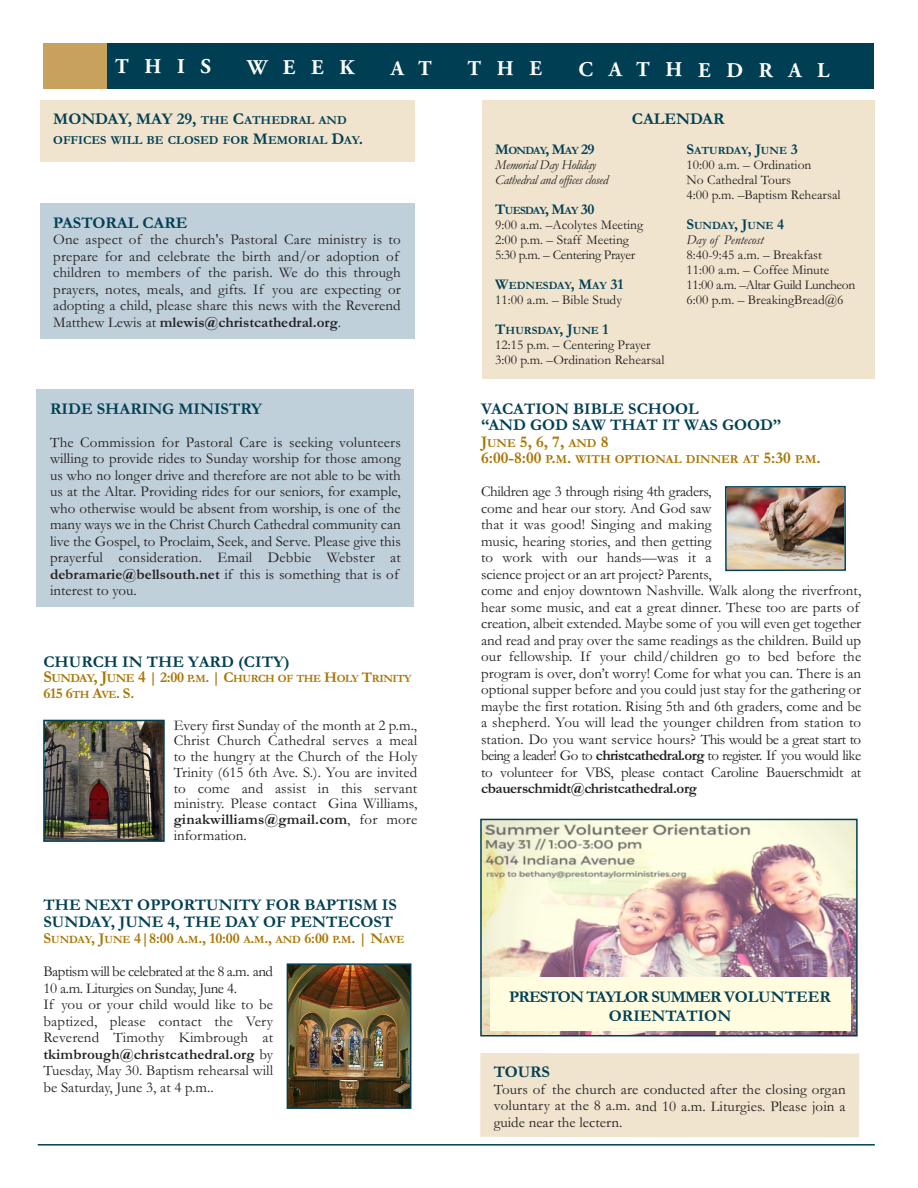
<style>
.page{position:relative;width:918px;height:1188px;background:#fff}
.page>*{position:absolute;margin:0;border:0;box-sizing:border-box;transform-origin:0 0}
.t1{font:700 21px "Adobe Garamond Pro";letter-spacing:.75em;color:#fff}
.t2{font:700 16.5px/16.5px "Garamond";color:#003f53}
.t3{font:700 16.5px/19.8px "Garamond";letter-spacing:-.04em;color:#003f53;text-align:center}
.t4{font:15px/16.5px "Garamond";color:#231f20}
.t5{font:700 15px "Garamond";letter-spacing:-.01em;color:#a97400}
.t6{font:700 15px "Garamond";letter-spacing:-.025em;color:#231f20}
.t7{font:13.5px/15px "Garamond";color:#231f20}
.t8{font:italic 13.5px/15px "Garamond";letter-spacing:-.025em;color:#231f20}
.t9{font:italic 13.5px "Garamond";color:#231f20}
.t10{font:700 12.3px "Garamond";color:#a97400}
.t11{font:700 12.3px "Garamond";color:#003f53}
.t12{font:700 11.25px "Garamond";color:#003f53}
.t13{font:700 11.25px "Garamond";letter-spacing:-.035em;color:#a97400}
.t14{font:700 11.25px "Garamond";letter-spacing:-.065em;color:#003f53}
.s1{font-size:12.3px}
.s2{font-size:16.5px}
.s3{font-weight:700}
.s4{font-size:12.45px}
.s5{font-size:15px}
.s6{font-size:11.25px}
.s7{color:#a97400}
.s8{font-size:12.3px;color:#a97400}
</style>
<div class="page">
<div style="left:47px;top:43px;width:826px;height:45px;background:#003f53"></div>
<div style="left:43px;top:43px;width:63px;height:45px;background:#c8a25d"></div>
<hr style="left:38px;top:1144px;width:837px;height:2px;background:#003f53">
<div style="left:482px;top:141px;width:393px;height:238px;background:#f0e4cf"></div>
<div style="left:482px;top:100px;width:393px;height:41px;background:#f0e4cf"></div>
<img style="left:46px;top:723px;width:116px;height:116px">
<div style="left:43px;top:720px;width:122px;height:122px;border:2px solid #003f53"></div>
<div style="left:480px;top:1053px;width:379px;height:84px;background:#f0e4cf"></div>
<div style="left:40px;top:100px;width:374px;height:61px;background:#f0e4cf"></div>
<img style="left:483px;top:822px;width:372px;height:211px">
<div style="left:480px;top:819px;width:378px;height:217px;border:2px solid #003f53"></div>
<div style="left:490px;top:977px;width:360px;height:54px;background:#fffce0"></div>
<img style="left:290px;top:966px;width:118px;height:140px">
<div style="left:287px;top:963px;width:124px;height:146px;border:2px solid #003f53"></div>
<img style="left:728px;top:489px;width:115px;height:79px">
<div style="left:725px;top:486px;width:121px;height:85px;border:2px solid #003f53"></div>
<div style="left:40px;top:204px;width:374px;height:135px;background:#c0d0da"></div>
<div style="left:37px;top:390px;width:377px;height:217px;background:#c0d0da"></div>
<h1 class="t1" style="left:115px;top:58px;width:98px">THIS</h1>
<h1 class="t1" style="left:247px;top:59px;width:109px">WEEK</h1>
<h1 class="t1" style="left:391px;top:60px;width:42px">A T</h1>
<h1 class="t1" style="left:468px;top:60px;width:76px">THE</h1>
<h1 class="t1" style="left:579px;top:62px;width:253px">CATHEDRAL</h1>
<p class="t2" style="left:53px;top:111px;width:295px">MONDAY, MAY 29, <span class="s1">THE</span> C<span class="s1">ATHEDRAL AND</span></p>
<p class="t11" style="left:53px;top:133px;width:312px">OFFICES WILL BE CLOSED FOR <span class="s2">M</span>EMORIAL <span class="s2">D</span>AY<span class="s2">.</span></p>
<p class="t2" style="left:53px;top:214px;width:136px">PASTORAL CARE</p>
<p class="t4" style="left:53px;top:231px;width:349px">One aspect of the church's Pastoral Care ministry is to prepare for and celebrate the birth and/or adoption of children to members of the parish. We do this through prayers, notes, meals, and gifts. If you are expecting or adopting a child, please share this news with the Reverend Matthew Lewis at <span class="s3">mlewis@christcathedral.org</span>.</p>
<p class="t2" style="left:50px;top:400px;width:213px">RIDE SHARING MINISTRY</p>
<p class="t4" style="left:50px;top:433px;width:352px">The Commission for Pastoral Care is seeking volunteers willing to provide rides to Sunday worship for those among us who no longer drive and therefore are not able to be with us at the Altar. Providing rides for our seniors, for example, who otherwise would be absent from worship, is one of the many ways we in the Christ Church Cathedral community can live the Gospel, to Proclaim, Seek, and Serve. Please give this prayerful consideration. Email Debbie Webster at <span class="s3">debramarie@bellsouth.net</span> if this is something that is of interest to you.</p>
<p class="t2" style="left:43px;top:653px;width:248px">CHURCH IN THE YARD (CITY)</p>
<p class="t13" style="left:43px;top:672px;width:369px"><span class="s2">S</span><span class="s4">UNDAY</span><span class="s2">, J</span><span class="s4">UNE</span> <span class="s2">4</span> <span class="s5">| 2:00</span> P<span class="s5">.</span>M<span class="s5">. | C</span>HURCH OF THE <span class="s5">H</span>OLY <span class="s5">T</span>RINITY</p>
<p class="t5" style="left:44px;top:684px;width:92px">615 6<span class="s6">TH</span> A<span class="s6">VE</span>. S.</p>
<p class="t4" style="left:174px;top:717px;width:245px;line-height:15.8px;text-align:justify">Every first Sunday of the month at 2 p.m., Christ Church Cathedral serves a meal to the hungry at the Church of the Holy Trinity (615 6th Ave. S.). You are invited to come and assist in this servant ministry. Please contact Gina Williams, <span class="s3">ginakwilliams@gmail.com</span>, for more information.</p>
<p class="t2" style="left:43px;top:896px;width:355px">THE NEXT OPPORTUNITY FOR BAPTISM IS<br>SUNDAY, JUNE 4, THE DAY OF PENTECOST</p>
<p class="t5" style="left:43px;top:929px;width:363px">S<span class="s6">UNDAY</span>, J<span class="s6">UNE</span> 4|8:00 <span class="s6">A</span>.<span class="s6">M</span>., 10:00 <span class="s6">A</span>.<span class="s6">M</span>., <span class="s6">AND</span> 6:00 <span class="s6">P</span>.<span class="s6">M</span>. | N<span class="s6">AVE</span></p>
<p class="t4" style="left:43px;top:963px;width:231px">Baptism will be celebrated at the 8 a.m. and 10 a.m. Liturgies on Sunday, June 4.<br>If you or your child would like to be baptized, please contact the Very Reverend Timothy Kimbrough at <span class="s3">tkimbrough@christcathedral.org</span> by Tuesday, May 30. Baptism rehearsal will be Saturday, June 3, at 4 p.m..</p>
<p class="t2" style="left:632px;top:111px;width:94px">CALENDAR</p>
<p class="t12" style="left:495px;top:144px;width:101px"><span class="s5">M</span>ONDAY<span class="s5">, M</span>AY <span class="s5">29</span></p>
<p class="t8" style="left:495px;top:157px;width:114px">Memorial Day Holiday<br>Cathedral and offices closed</p>
<p class="t14" style="left:495px;top:204px;width:101px"><span class="s5">T</span>UESDAY<span class="s5">, M</span>AY <span class="s5">30</span></p>
<p class="t7" style="left:495px;top:217px;width:149px">9:00 a.m. –Acolytes Meeting<br>2:00 p.m. – Staff Meeting<br>5:30 p.m. – Centering Prayer</p>
<p class="t12" style="left:495px;top:279px;width:130px"><span class="s5">W</span>EDNESDAY<span class="s5">, M</span>AY <span class="s5">31</span></p>
<p class="t7" style="left:495px;top:292px;width:128px">11:00 a.m. – Bible Study</p>
<p class="t12" style="left:495px;top:324px;width:115px"><span class="s5">T</span>HURSDAY<span class="s5">, J</span>UNE <span class="s5">1</span></p>
<p class="t7" style="left:495px;top:337px;width:171px">12:15 p.m. – Centering Prayer<br>3:00 p.m. –Ordination Rehearsal</p>
<p class="t12" style="left:686px;top:144px;width:113px"><span class="s5">S</span>ATURDAY<span class="s5">, J</span>UNE <span class="s5">3</span></p>
<p class="t7" style="left:686px;top:157px;width:156px">10:00 a.m. – Ordination<br>No Cathedral Tours<br>4:00 p.m. –Baptism Rehearsal</p>
<p class="t12" style="left:686px;top:219px;width:99px"><span class="s5">S</span>UNDAY<span class="s5">, J</span>UNE <span class="s5">4</span></p>
<p class="t9" style="left:686px;top:232px;width:79px">Day of Pentecost</p>
<p class="t7" style="left:686px;top:247px;width:170px">8:40-9:45 a.m. – Breakfast<br>11:00 a.m. – Coffee Minute<br>11:00 a.m. –Altar Guild Luncheon<br>6:00 p.m. – BreakingBread@6</p>
<p class="t2" style="left:481px;top:400px;width:302px">VACATION BIBLE SCHOOL<br>“AND GOD SAW THAT IT WAS GOOD”<br><span class="s7">J</span><span class="s8">UNE</span> <span class="s7">5, 6, 7,</span> <span class="s8">AND</span> <span class="s7">8</span></p>
<p class="t10" style="left:481px;top:452px;width:341px"><span class="s2">6:00-8:00</span> P<span class="s2">.</span>M<span class="s2">.</span> WITH OPTIONAL DINNER AT <span class="s2">5:30</span> P<span class="s2">.</span>M<span class="s2">.</span></p>
<p class="t4" style="left:481px;top:483px;width:382px">Children age 3 through rising 4th graders,<br>come and hear our story. And God saw<br>that it was good! Singing and making<br>music, hearing stories, and then getting<br>to work with our hands—was it a<br>science project or an art project? Parents,<br>come and enjoy downtown Nashville. Walk along the riverfront, hear some music, and eat a great dinner. These too are parts of creation, albeit extended. Maybe some of you will even get together and read and pray over the same readings as the children. Build up our fellowship. If your child/children go to bed before the program is over, don’t worry! Come for what you can. There is an optional supper before and you could just stay for the gathering or maybe the first rotation. Rising 5th and 6th graders, come and be a shepherd. You will lead the younger children from station to station. Do you want service hours? This would be a great start to being a leader! Go to <span class="s3">christcathedral.org</span> to register. If you would like to volunteer for VBS, please contact Caroline Bauerschmidt at</p>
<p class="t6" style="left:481px;top:779px;width:217px">cbauerschmidt@christcathedral.org</p>
<p class="t3" style="left:509px;top:986px;width:323px">PRESTON TAYLOR SUMMER VOLUNTEER<br>ORIENTATION</p>
<p class="t2" style="left:494px;top:1063px;width:58px">TOURS</p>
<p class="t4" style="left:494px;top:1081px;width:353px;text-align:justify">Tours of the church are conducted after the closing organ voluntary at the 8 a.m. and 10 a.m. Liturgies. Please join a guide near the lectern.</p>
</div>
